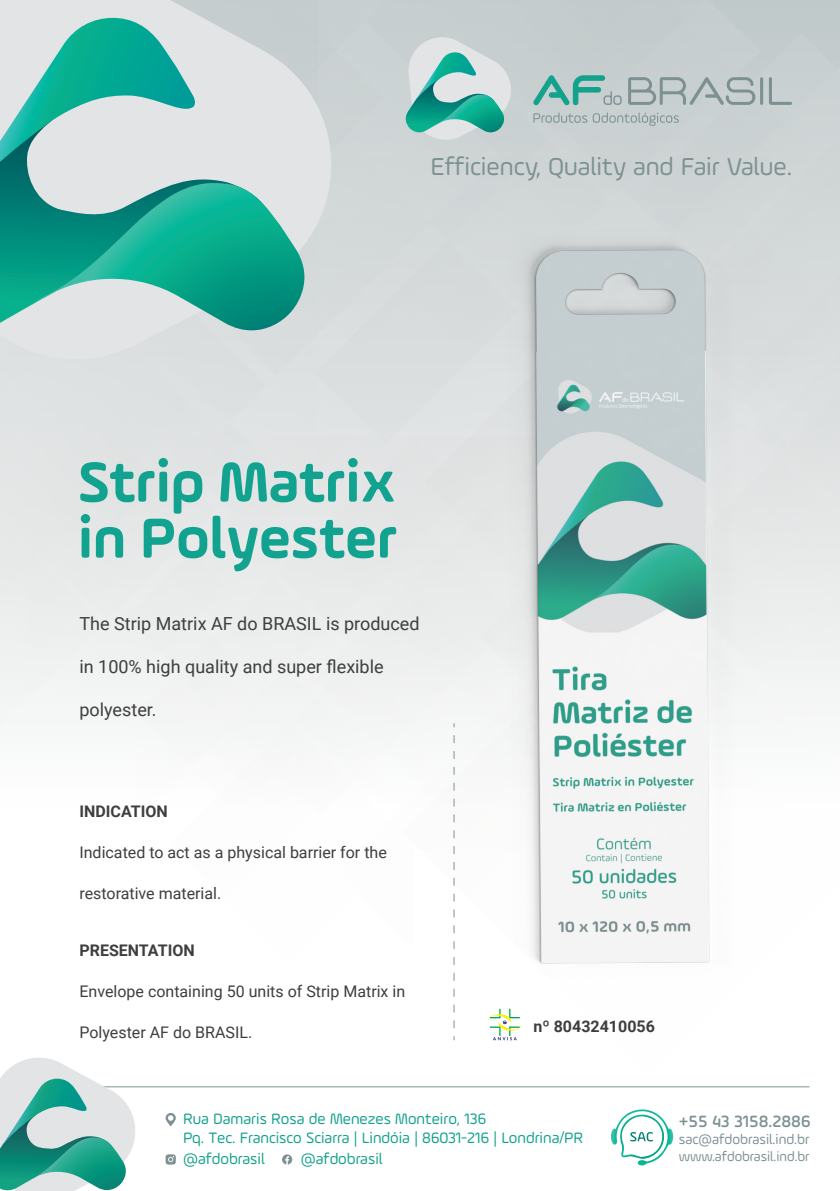
<style>
.page{position:relative;width:840px;height:1191px;background:#fff}
.page>*{position:absolute;margin:0;border:0;box-sizing:border-box;transform-origin:0 0}
.Produto{font:700 60px/56px "Ample Soft Pro";color:#12a290}
.t1{font:26px "Ample Soft Pro";color:#7d9193}
.Descrição{font:18px "Roboto";color:#3e3e3f}
.t2{font:500 17.4px "Ample Soft Pro";color:#7d9193}
.Indicação{font:16px "Roboto";color:#3e3e3f}
.t3{font:16px/19.2px "Ample Soft Pro";color:#13a28b}
.Indicação_Titulo{font:700 16px "Roboto";color:#3e3e3f}
.Anvisa{font:700 16px "Roboto";color:#3e3e3f}
.t4{font:14.4px "Ample Soft Pro";color:#7d9193}
.t5{font:14px "Ample Soft Pro";color:#7d9193}
</style>
<div class="page">
<div style="left:355px;top:0;width:48px;height:57px;background:#c8cfd0"></div>
<div style="left:355px;top:57px;width:253px;height:290px;background:#d1d6d7"></div>
<div style="left:469px;top:0;width:290px;height:196px;background:#ced4d5"></div>
<div style="left:639px;top:33px;width:200px;height:181px;background:#cad1d2"></div>
<div style="left:655px;top:142px;width:184px;height:72px;background:#cfd4d5"></div>
<svg style="left:0;top:306px;width:366px;height:419px"></svg>
<div style="left:279px;top:437px;width:124px;height:141px;background:#e4e6e6"></div>
<div style="left:137px;top:578px;width:266px;height:170px;background:#eff0f0"></div>
<hr style="left:31px;top:1086px;width:778px;height:1px;background:#7d9193">
<svg style="left:0;top:1057px;width:144px;height:134px"></svg>
<svg style="left:282px;top:1154px;width:10px;height:10px"></svg>
<svg style="left:165px;top:1154px;width:11px;height:10px"></svg>
<svg style="left:165px;top:1113px;width:11px;height:13px"></svg>
<svg style="left:611px;top:1109px;width:62px;height:57px"></svg>
<svg style="left:453px;top:1020px;width:1px;height:20px"></svg>
<svg style="left:0;top:0;width:355px;height:386px;fill:#dcdfe0"></svg>
<svg style="left:0;top:107px;width:267px;height:223px"></svg>
<svg style="left:29px;top:183px;width:283px;height:147px"></svg>
<svg style="left:0;top:18px;width:196px;height:165px"></svg>
<svg style="left:488px;top:1018px;width:33px;height:22px"></svg>
<hr style="left:759px;top:77px;width:3px;height:28px;background:#7d9193;border-radius:2px">
<svg style="left:768px;top:77px;width:23px;height:28px"></svg>
<svg style="left:403px;top:0;width:351px;height:147px"></svg>
<img style="left:403px;top:214px;width:436px;height:804px">
<h2 class="t1" style="left:430px;top:150px;width:363px">Efficiency, Quality and Fair Value.</h2>
<p class="Produto" style="left:78px;top:451px;width:321px">Strip Matrix in Polyester</p>
<p class="Descrição" style="left:79px;top:611px;width:341px">The Strip Matrix AF do BRASIL is produced</p>
<p class="Descrição" style="left:79px;top:654px;width:305px">in 100% high quality and super flexible</p>
<p class="Descrição" style="left:79px;top:697px;width:79px">polyester.</p>
<p class="Indicação_Titulo" style="left:79px;top:800px;width:90px">INDICATION</p>
<p class="Indicação" style="left:79px;top:841px;width:309px">Indicated to act as a physical barrier for the</p>
<p class="Indicação" style="left:79px;top:881px;width:143px">restorative material.</p>
<p class="Indicação_Titulo" style="left:79px;top:939px;width:117px">PRESENTATION</p>
<p class="Indicação" style="left:79px;top:980px;width:327px">Envelope containing 50 units of Strip Matrix in</p>
<p class="Indicação" style="left:79px;top:1021px;width:174px">Polyester AF do BRASIL.</p>
<p class="Anvisa" style="left:533px;top:1014px;width:123px">nº 80432410056</p>
<p class="t3" style="left:183px;top:1108px;width:401px">Rua Damaris Rosa de Menezes Monteiro, 136<br>Pq. Tec. Francisco Sciarra | Lindóia | 86031-216 | Londrina/PR</p>
<p class="t2" style="left:678px;top:1109px;width:133px">+55 43 3158.2886</p>
<p class="t4" style="left:678px;top:1129px;width:132px">sac@afdobrasil.ind.br</p>
<p class="t5" style="left:678px;top:1147px;width:132px">www.afdobrasil.ind.br</p>
<p class="t3" style="left:183px;top:1148px;width:83px">@afdobrasil</p>
<p class="t3" style="left:301px;top:1148px;width:83px">@afdobrasil</p>
</div>
